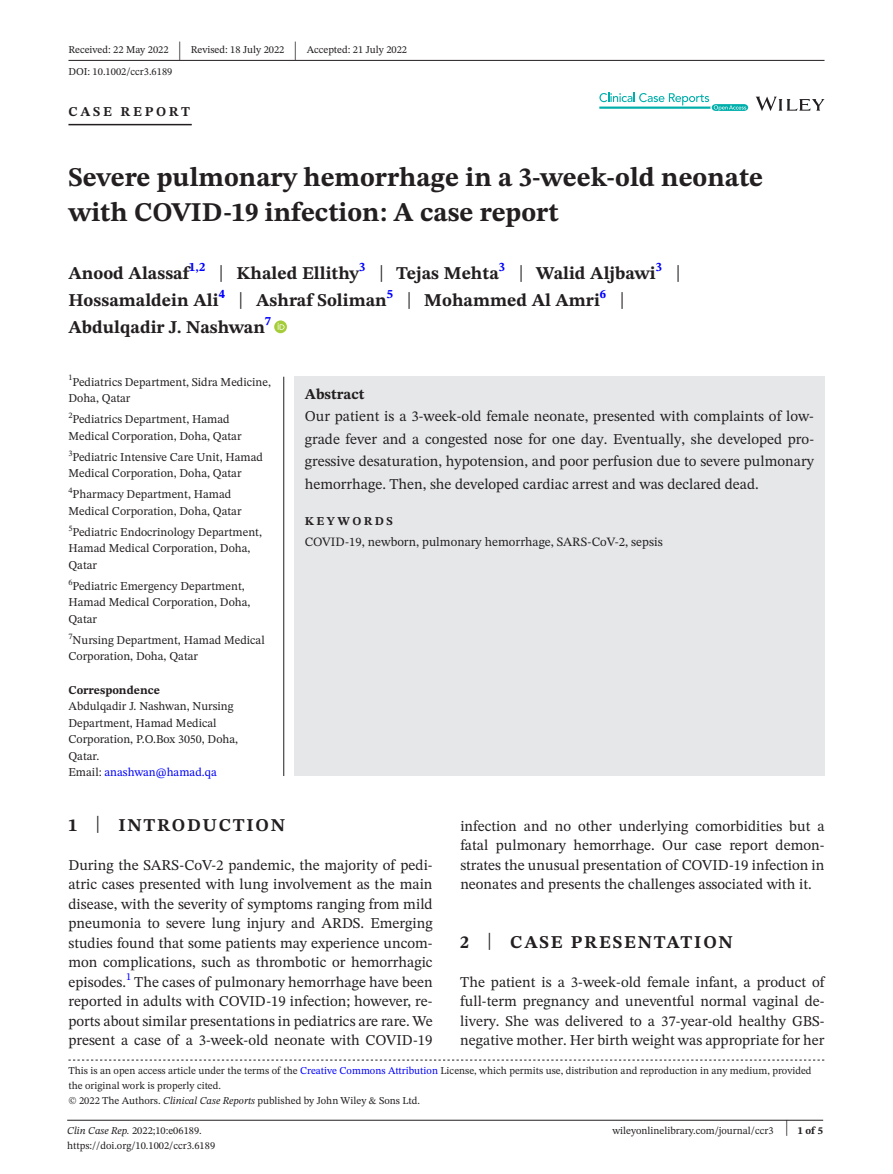
<style>
.page{position:relative;width:893px;height:1174px;background:#fff}
.page>*{position:absolute;margin:0;border:0;box-sizing:border-box;transform-origin:0 0}
.t1{font:700 27px/34.5px "STIX Two Text";color:#231f20}
.t2{font:25.65px "STIX Two Text";color:#231f20;scale:.49 1}
.t3{font:700 18px/27px "STIX Two Text";color:#231f20}
.t4{font:700 18px "STIX Two Text";letter-spacing:.1em;color:#231f20}
.t5{font:15px/19.5px "STIX Two Text";color:#231f20;text-align:justify}
.t6{font:700 15px "STIX Two Text";color:#231f20}
.t7{font:700 13.5px "STIX Two Text";letter-spacing:.2em;color:#231f20}
.t8{font:12.75px "STIX Two Text";color:#231f20}
.t9{font:12px/16.5px "STIX Two Text";color:#231f20}
.t10{font:700 12px "STIX Two Text";color:#231f20}
.t11{font:700 12px "STIX Two Text";letter-spacing:.2em;color:#231f20}
.t12{font:10.5px/15px "STIX Two Text";color:#231f20}
.t13{font:700 10.5px "STIX Two Text";color:#231f20}
.t14{font:10.5px "STIX Two Text";color:#00f}
.s1{font-weight:400;font-size:23.4px}
.s2{color:#00f}
.s3{font-weight:400;font-size:23.7px}
.s4{font-style:italic}
.s5{font-weight:400;font-size:22.2px}
</style>
<div class="page">
<hr style="left:67px;top:1119px;width:756px;height:1px;background:#231f20">
<svg style="left:756px;top:97px;width:68px;height:14px"></svg>
<svg style="left:599px;top:93px;width:149px;height:18px"></svg>
<hr style="left:68px;top:60px;width:756px;height:1px;background:#231f20">
<hr style="left:68px;top:124px;width:124px;height:1px;background:#231f20">
<svg style="left:274px;top:320px;width:13px;height:13px"></svg>
<svg style="left:278px;top:323px;width:7px;height:7px"></svg>
<svg style="left:68px;top:1059px;width:756px;height:1px"></svg>
<hr style="left:283px;top:377px;width:1px;height:399px;background:#231f20">
<div style="left:294px;top:377px;width:530px;height:179px;background:#e6e7e9"></div>
<div style="left:294px;top:555px;width:530px;height:221px;background:#e6e7e9"></div>
<p class="t12" style="left:68px;top:42px;width:102px">Received: 22 May 2022</p>
<h2 class="t2" style="left:178px;top:32px;width:8px">|</h2>
<p class="t12" style="left:191px;top:42px;width:95px">Revised: 18 July 2022</p>
<h2 class="t2" style="left:294px;top:32px;width:8px">|</h2>
<p class="t12" style="left:307px;top:42px;width:102px">Accepted: 21 July 2022</p>
<p class="t12" style="left:68px;top:64px;width:105px">DOI: 10.1002/ccr3.6189</p>
<p class="t7" style="left:68px;top:101px;width:123px">CASE REPORT</p>
<h1 class="t1" style="left:68px;top:161px;width:696px">Severe pulmonary hemorrhage in a 3-week-old neonate with COVID-19 infection: A case report</h1>
<p class="t3" style="left:68px;top:260px;width:613px">Anood Alassaf<sup>1,2</sup> <span class="s1">|</span> Khaled Ellithy<sup>3</sup> <span class="s1">|</span> Tejas Mehta<sup>3</sup> <span class="s1">|</span> Walid Aljbawi<sup>3</sup> <span class="s1">|<br></span>Hossamaldein Ali<sup>4</sup> <span class="s1">|</span> Ashraf Soliman<sup>5</sup> <span class="s1">|</span> Mohammed Al Amri<sup>6</sup> <span class="s1">|<br></span>Abdulqadir J. Nashwan<sup>7</sup></p>
<p class="t9" style="left:68px;top:373px;width:204px"><sup>1</sup>Pediatrics Department, Sidra Medicine,<br>Doha, Qatar</p>
<p class="t9" style="left:68px;top:411px;width:175px"><sup>2</sup>Pediatrics Department, Hamad<br>Medical Corporation, Doha, Qatar</p>
<p class="t9" style="left:68px;top:448px;width:196px"><sup>3</sup>Pediatric Intensive Care Unit, Hamad<br>Medical Corporation, Doha, Qatar</p>
<p class="t9" style="left:68px;top:486px;width:175px"><sup>4</sup>Pharmacy Department, Hamad<br>Medical Corporation, Doha, Qatar</p>
<p class="t9" style="left:68px;top:523px;width:195px"><sup>5</sup>Pediatric Endocrinology Department,<br>Hamad Medical Corporation, Doha,<br>Qatar</p>
<p class="t9" style="left:68px;top:577px;width:183px"><sup>6</sup>Pediatric Emergency Department,<br>Hamad Medical Corporation, Doha,<br>Qatar</p>
<p class="t9" style="left:68px;top:631px;width:198px"><sup>7</sup>Nursing Department, Hamad Medical<br>Corporation, Doha, Qatar</p>
<p class="t10" style="left:68px;top:681px;width:93px">Correspondence</p>
<p class="t9" style="left:68px;top:697px;width:171px">Abdulqadir J. Nashwan, Nursing<br>Department, Hamad Medical<br>Corporation, P.O.Box 3050, Doha,<br>Qatar.<br>Email: <span class="s2">anashwan@hamad.qa</span></p>
<p class="t6" style="left:305px;top:383px;width:61px">Abstract</p>
<p class="t5" style="left:305px;top:405px;width:511px;line-height:22.5px">Our patient is a 3-week-old female neonate, presented with complaints of low&shy;grade fever and a congested nose for one day. Eventually, she developed pro&shy;gressive desaturation, hypotension, and poor perfusion due to severe pulmonary hemorrhage. Then, she developed cardiac arrest and was declared dead.</p>
<p class="t11" style="left:305px;top:512px;width:90px">KEYWORDS</p>
<p class="t8" style="left:305px;top:532px;width:359px">COVID-19, newborn, pulmonary hemorrhage, SARS-CoV-2, sepsis</p>
<p class="t4" style="left:68px;top:812px;width:218px">1 <span class="s3">|</span> INTRODUCTION</p>
<p class="t5" style="left:68px;top:855px;width:366px">During the SARS-CoV-2 pandemic, the majority of pedi&shy;atric cases presented with lung involvement as the main disease, with the severity of symptoms ranging from mild pneumonia to severe lung injury and ARDS. Emerging studies found that some patients may experience uncom&shy;mon complications, such as thrombotic or hemorrhagic episodes.</p>
<p class="t14" style="left:126px;top:969px;width:7px">1</p>
<p class="t5" style="left:68px;top:972px;width:366px;text-indent:66px">The cases of pulmonary hemorrhage have been reported in adults with COVID-19 infection; however, re&shy;ports about similar presentations in pediatrics are rare. We present a case of a 3-week-old neonate with COVID-19</p>
<p class="t5" style="left:460px;top:816px;width:366px">infection and no other underlying comorbidities but a fatal pulmonary hemorrhage. Our case report demon&shy;strates the unusual presentation of COVID-19 infection in neonates and presents the challenges associated with it.</p>
<p class="t4" style="left:460px;top:929px;width:274px">2 <span class="s3">|</span> CASE PRESENTATION</p>
<p class="t5" style="left:460px;top:972px;width:366px">The patient is a 3-week-old female infant, a product of full-term pregnancy and uneventful normal vaginal de&shy;livery. She was delivered to a 37-year-old healthy GBS&shy;negative mother. Her birth weight was appropriate for her</p>
<p class="t12" style="left:68px;top:1063px;width:745px">This is an open access article under the terms of the <span class="s2">Creative Commons Attribution</span> License, which permits use, distribution and reproduction in any medium, provided the original work is properly cited.<br>© 2022 The Authors. <span class="s4">Clinical Case Reports</span> published by John Wiley &amp; Sons Ltd.</p>
<p class="t12" style="left:67px;top:1123px;width:136px"><span class="s4">Clin Case Rep.</span> 2022;10:e06189.</p>
<p class="t13" style="left:785px;top:1123px;width:39px"><span class="s5">|</span> 1 of 5</p>
<p class="t12" style="left:67px;top:1138px;width:150px">https://doi.org/10.1002/ccr3.6189</p>
<p class="t12" style="left:612px;top:1123px;width:163px">wileyonlinelibrary.com/journal/ccr3</p>
</div>
